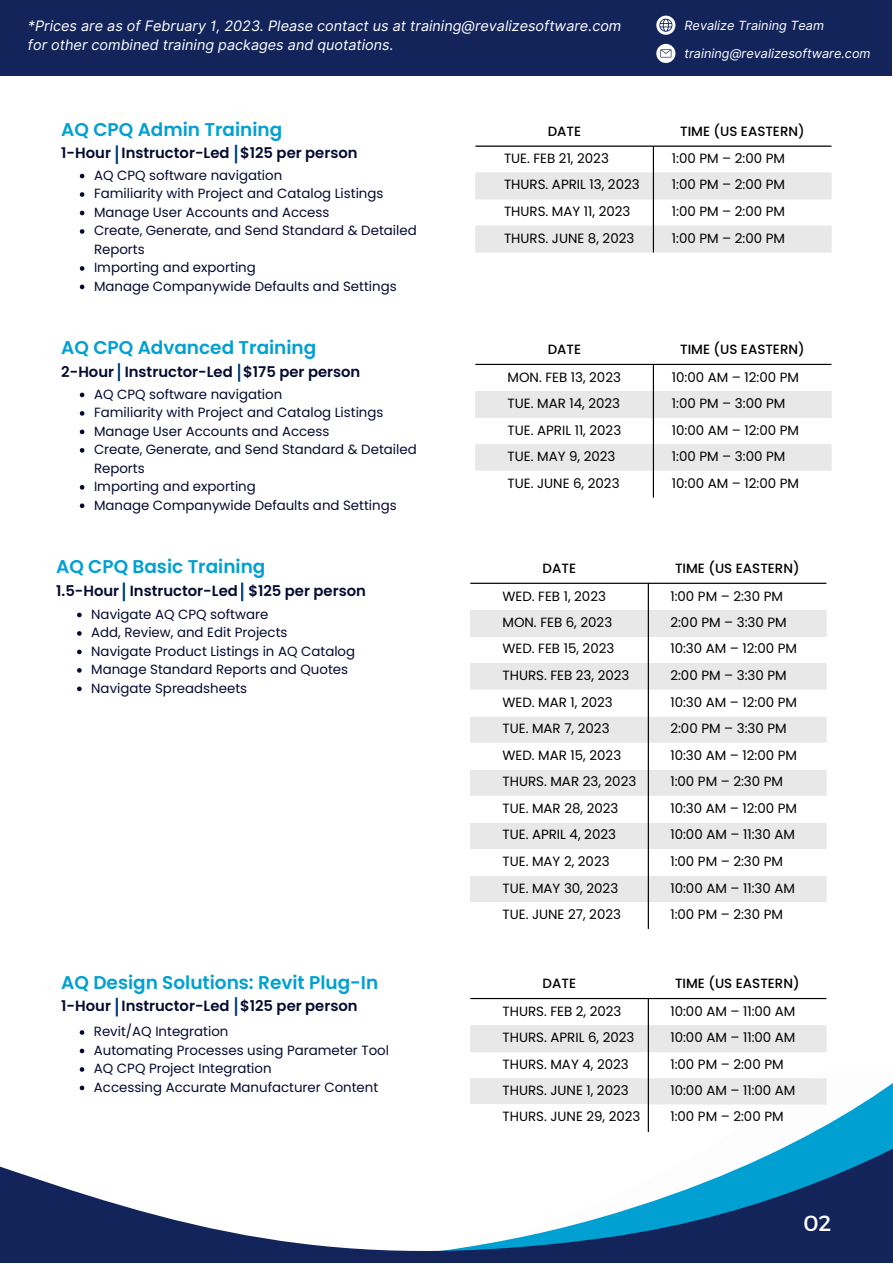
<style>
.page{position:relative;width:893px;height:1264px;background:#fff}
.page>*{position:absolute;margin:0;border:0;box-sizing:border-box;transform-origin:0 0}
.t1{font:21.9px "Montserrat";color:#fff}
.t2{font:600 18.45px "Poppins";color:#00a0d2}
.t3{font:600 14.85px "Poppins";color:#050a30}
.t4{font:italic 14.4px/19px "Inter";color:#fff}
.t5{font:13.35px "Poppins";color:#000}
.t6{font:13.35px/18.5px "Poppins";color:#050a30}
.t7{font:500 13.35px "Poppins";color:#000}
.t8{font:italic 12.6px "Inter";color:#fff}
</style>
<div class="page">
<svg style="left:475px;top:172px;width:356px;height:81px"></svg>
<hr style="left:652px;top:147px;width:2px;height:105px;background:#000">
<hr style="left:475px;top:145px;width:356px;height:2px;background:#000">
<svg style="left:235px;top:145px;width:2px;height:18px"></svg>
<svg style="left:116px;top:145px;width:2px;height:19px"></svg>
<svg style="left:80px;top:174px;width:4px;height:4px"></svg>
<svg style="left:80px;top:192px;width:4px;height:5px"></svg>
<svg style="left:80px;top:211px;width:4px;height:4px"></svg>
<svg style="left:80px;top:229px;width:4px;height:5px"></svg>
<svg style="left:80px;top:266px;width:4px;height:5px"></svg>
<svg style="left:80px;top:284px;width:4px;height:5px"></svg>
<svg style="left:475px;top:391px;width:356px;height:107px"></svg>
<hr style="left:652px;top:365px;width:2px;height:132px;background:#000">
<hr style="left:475px;top:364px;width:356px;height:1px;background:#000">
<svg style="left:238px;top:364px;width:2px;height:18px"></svg>
<svg style="left:118px;top:363px;width:2px;height:18px"></svg>
<svg style="left:80px;top:392px;width:4px;height:5px"></svg>
<svg style="left:80px;top:411px;width:4px;height:5px"></svg>
<svg style="left:80px;top:429px;width:4px;height:5px"></svg>
<svg style="left:80px;top:448px;width:4px;height:4px"></svg>
<svg style="left:80px;top:485px;width:4px;height:4px"></svg>
<svg style="left:80px;top:503px;width:4px;height:5px"></svg>
<svg style="left:0;top:1104px;width:892px;height:158px"></svg>
<svg style="left:470px;top:610px;width:356px;height:79px;fill:#e8e8e8"></svg>
<svg style="left:470px;top:689px;width:356px;height:240px"></svg>
<hr style="left:647px;top:584px;width:2px;height:344px;background:#000">
<hr style="left:470px;top:582px;width:356px;height:2px;background:#000">
<svg style="left:241px;top:582px;width:2px;height:19px"></svg>
<svg style="left:123px;top:582px;width:2px;height:19px"></svg>
<svg style="left:77px;top:612px;width:5px;height:5px"></svg>
<svg style="left:77px;top:631px;width:5px;height:4px"></svg>
<svg style="left:77px;top:649px;width:5px;height:5px"></svg>
<svg style="left:77px;top:668px;width:5px;height:4px"></svg>
<svg style="left:77px;top:686px;width:5px;height:5px"></svg>
<svg style="left:80px;top:1030px;width:4px;height:4px"></svg>
<svg style="left:80px;top:1048px;width:4px;height:5px"></svg>
<svg style="left:80px;top:1067px;width:4px;height:4px"></svg>
<svg style="left:80px;top:1085px;width:4px;height:5px"></svg>
<svg style="left:235px;top:997px;width:2px;height:18px"></svg>
<svg style="left:116px;top:997px;width:2px;height:19px"></svg>
<svg style="left:470px;top:1025px;width:356px;height:79px"></svg>
<div style="left:470px;top:1103px;width:178px;height:29px;background:#fff"></div>
<hr style="left:647px;top:999px;width:2px;height:132px;background:#000">
<hr style="left:470px;top:997px;width:356px;height:2px;background:#000">
<div style="left:0;top:0;width:891px;height:75px;background:#13245b"></div>
<svg style="left:656px;top:16px;width:19px;height:19px"></svg>
<svg style="left:656px;top:44px;width:19px;height:19px"></svg>
<p class="t4" style="left:28px;top:17px;width:595px">*Prices are as of February 1, 2023. Please contact us at training@revalizesoftware.com for other combined training packages and quotations.</p>
<p class="t8" style="left:684px;top:17px;width:141px">Revalize Training Team</p>
<p class="t8" style="left:684px;top:46px;width:188px">training@revalizesoftware.com</p>
<h2 class="t2" style="left:61px;top:117px;width:222px">AQ CPQ Admin Training</h2>
<p class="t6" style="left:94px;top:166px;width:324px">AQ CPQ software navigation<br>Familiarity with Project and Catalog Listings<br>Manage User Accounts and Access<br>Create, Generate, and Send Standard &amp; Detailed<br>Reports<br>Importing and exporting<br>Manage Companywide Defaults and Settings</p>
<p class="t3" style="left:61px;top:143px;width:298px">1-Hour Instructor-Led $125 per person</p>
<h2 class="t2" style="left:61px;top:335px;width:256px">AQ CPQ Advanced Training</h2>
<p class="t6" style="left:94px;top:385px;width:324px">AQ CPQ software navigation<br>Familiarity with Project and Catalog Listings<br>Manage User Accounts and Access<br>Create, Generate, and Send Standard &amp; Detailed<br>Reports<br>Importing and exporting<br>Manage Companywide Defaults and Settings</p>
<p class="t3" style="left:61px;top:361px;width:300px">2-Hour Instructor-Led $175 per person</p>
<h2 class="t2" style="left:56px;top:554px;width:211px">AQ CPQ Basic Training</h2>
<p class="t6" style="left:91px;top:605px;width:265px">Navigate AQ CPQ software<br>Add, Review, and Edit Projects<br>Navigate Product Listings in AQ Catalog<br>Manage Standard Reports and Quotes<br>Navigate Spreadsheets</p>
<p class="t3" style="left:56px;top:580px;width:311px">1.5-Hour Instructor-Led $125 per person</p>
<p class="t7" style="left:547px;top:122px;width:35px">DATE</p>
<p class="t7" style="left:680px;top:122px;width:126px">TIME (US EASTERN)</p>
<p class="t5" style="left:504px;top:149px;width:106px">TUE. FEB 21, 2023</p>
<p class="t5" style="left:671px;top:149px;width:115px">1:00 PM – 2:00 PM</p>
<p class="t5" style="left:504px;top:175px;width:137px">THURS. APRIL 13, 2023</p>
<p class="t5" style="left:671px;top:175px;width:115px">1:00 PM – 2:00 PM</p>
<p class="t5" style="left:504px;top:202px;width:128px">THURS. MAY 11, 2023</p>
<p class="t5" style="left:671px;top:202px;width:115px">1:00 PM – 2:00 PM</p>
<p class="t5" style="left:504px;top:228px;width:132px">THURS. JUNE 8, 2023</p>
<p class="t5" style="left:671px;top:228px;width:115px">1:00 PM – 2:00 PM</p>
<p class="t7" style="left:547px;top:340px;width:35px">DATE</p>
<p class="t7" style="left:680px;top:340px;width:126px">TIME (US EASTERN)</p>
<p class="t5" style="left:507px;top:368px;width:115px">MON. FEB 13, 2023</p>
<p class="t5" style="left:671px;top:368px;width:129px">10:00 AM – 12:00 PM</p>
<p class="t5" style="left:507px;top:394px;width:114px">TUE. MAR 14, 2023</p>
<p class="t5" style="left:671px;top:394px;width:115px">1:00 PM – 3:00 PM</p>
<p class="t5" style="left:507px;top:420px;width:115px">TUE. APRIL 11, 2023</p>
<p class="t5" style="left:671px;top:420px;width:129px">10:00 AM – 12:00 PM</p>
<p class="t5" style="left:507px;top:447px;width:109px">TUE. MAY 9, 2023</p>
<p class="t5" style="left:671px;top:447px;width:115px">1:00 PM – 3:00 PM</p>
<p class="t5" style="left:507px;top:473px;width:113px">TUE. JUNE 6, 2023</p>
<p class="t5" style="left:671px;top:473px;width:129px">10:00 AM – 12:00 PM</p>
<p class="t7" style="left:542px;top:559px;width:35px">DATE</p>
<p class="t7" style="left:675px;top:559px;width:126px">TIME (US EASTERN)</p>
<p class="t5" style="left:502px;top:586px;width:105px">WED. FEB 1, 2023</p>
<p class="t5" style="left:670px;top:586px;width:114px">1:00 PM – 2:30 PM</p>
<p class="t5" style="left:502px;top:613px;width:111px">MON. FEB 6, 2023</p>
<p class="t5" style="left:670px;top:613px;width:118px">2:00 PM – 3:30 PM</p>
<p class="t5" style="left:502px;top:639px;width:113px">WED. FEB 15, 2023</p>
<p class="t5" style="left:670px;top:639px;width:128px">10:30 AM – 12:00 PM</p>
<p class="t5" style="left:502px;top:666px;width:128px">THURS. FEB 23, 2023</p>
<p class="t5" style="left:670px;top:666px;width:118px">2:00 PM – 3:30 PM</p>
<p class="t5" style="left:502px;top:692px;width:112px">WED. MAR 1, 2023</p>
<p class="t5" style="left:670px;top:692px;width:128px">10:30 AM – 12:00 PM</p>
<p class="t5" style="left:502px;top:719px;width:109px">TUE. MAR 7, 2023</p>
<p class="t5" style="left:670px;top:719px;width:118px">2:00 PM – 3:30 PM</p>
<p class="t5" style="left:502px;top:745px;width:120px">WED. MAR 15, 2023</p>
<p class="t5" style="left:670px;top:745px;width:128px">10:30 AM – 12:00 PM</p>
<p class="t5" style="left:502px;top:772px;width:135px">THURS. MAR 23, 2023</p>
<p class="t5" style="left:670px;top:772px;width:114px">1:00 PM – 2:30 PM</p>
<p class="t5" style="left:502px;top:798px;width:117px">TUE. MAR 28, 2023</p>
<p class="t5" style="left:670px;top:798px;width:128px">10:30 AM – 12:00 PM</p>
<p class="t5" style="left:502px;top:825px;width:115px">TUE. APRIL 4, 2023</p>
<p class="t5" style="left:670px;top:825px;width:126px">10:00 AM – 11:30 AM</p>
<p class="t5" style="left:502px;top:852px;width:109px">TUE. MAY 2, 2023</p>
<p class="t5" style="left:670px;top:852px;width:114px">1:00 PM – 2:30 PM</p>
<p class="t5" style="left:502px;top:878px;width:117px">TUE. MAY 30, 2023</p>
<p class="t5" style="left:670px;top:878px;width:126px">10:00 AM – 11:30 AM</p>
<p class="t5" style="left:502px;top:905px;width:120px">TUE. JUNE 27, 2023</p>
<p class="t5" style="left:670px;top:905px;width:114px">1:00 PM – 2:30 PM</p>
<h2 class="t2" style="left:61px;top:969px;width:318px">AQ Design Solutions: Revit Plug-In</h2>
<p class="t7" style="left:542px;top:974px;width:35px">DATE</p>
<p class="t7" style="left:675px;top:974px;width:126px">TIME (US EASTERN)</p>
<p class="t5" style="left:502px;top:1001px;width:120px">THURS. FEB 2, 2023</p>
<p class="t5" style="left:670px;top:1001px;width:127px">10:00 AM – 11:00 AM</p>
<p class="t5" style="left:502px;top:1028px;width:133px">THURS. APRIL 6, 2023</p>
<p class="t5" style="left:670px;top:1028px;width:127px">10:00 AM – 11:00 AM</p>
<p class="t5" style="left:502px;top:1054px;width:128px">THURS. MAY 4, 2023</p>
<p class="t5" style="left:670px;top:1054px;width:115px">1:00 PM – 2:00 PM</p>
<p class="t5" style="left:502px;top:1081px;width:128px">THURS. JUNE 1, 2023</p>
<p class="t5" style="left:670px;top:1081px;width:127px">10:00 AM – 11:00 AM</p>
<p class="t5" style="left:502px;top:1106px;width:139px">THURS. JUNE 29, 2023</p>
<p class="t5" style="left:670px;top:1106px;width:115px">1:00 PM – 2:00 PM</p>
<p class="t3" style="left:61px;top:995px;width:298px">1-Hour Instructor-Led $125 per person</p>
<p class="t6" style="left:94px;top:1022px;width:296px">Revit/AQ Integration<br>Automating Processes using Parameter Tool AQ CPQ Project Integration<br>Accessing Accurate Manufacturer Content</p>
<h1 class="t1" style="left:803px;top:1208px;width:29px">02</h1>
</div>
